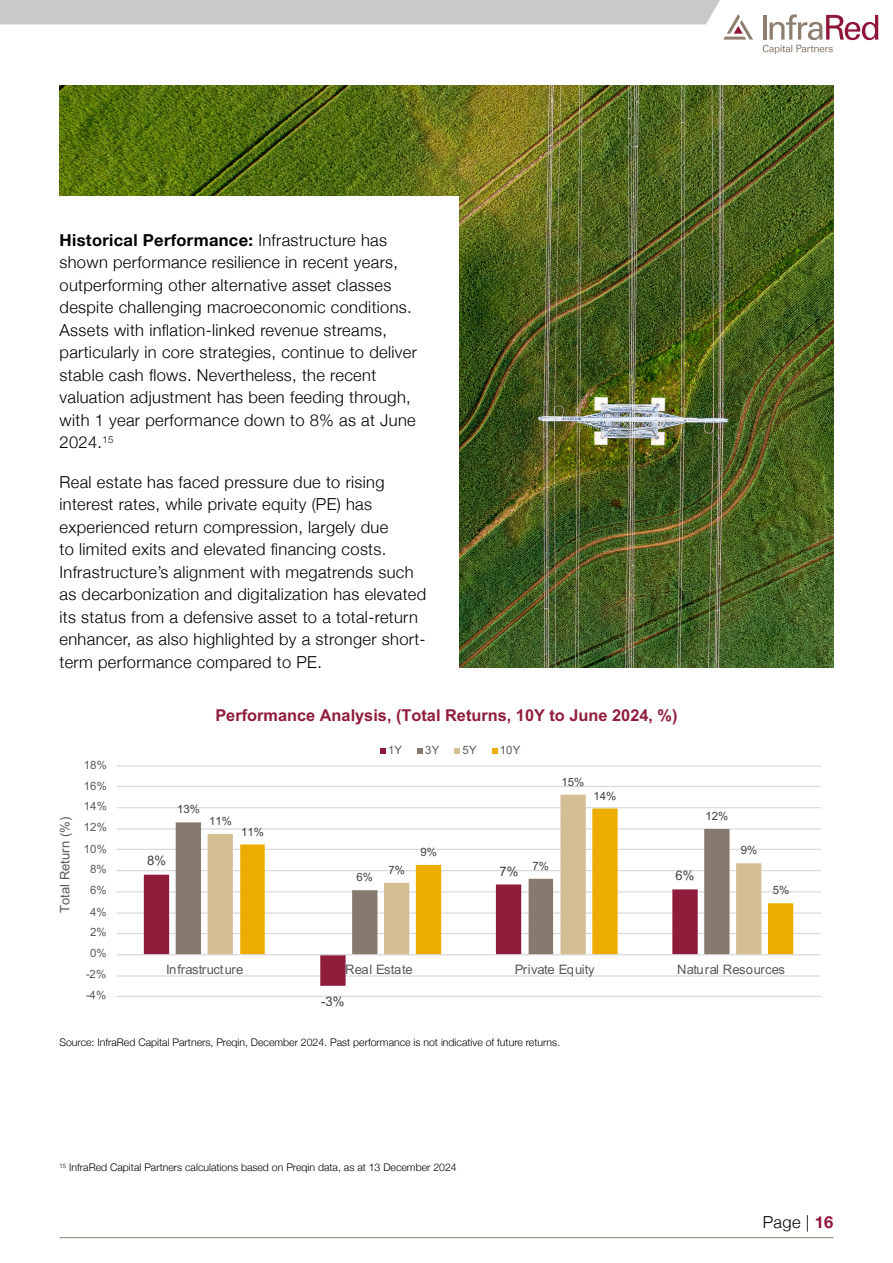
<style>
.page{position:relative;width:893px;height:1263px;background:#fff}
.page>*{position:absolute;margin:0;border:0;box-sizing:border-box;transform-origin:0 0}
.t1{font:300 16.5px/22.5px "Helvetica Neue";letter-spacing:.02em;color:#000}
.t2{font:700 16.35px "Arial";color:#901c3b}
.t3{font:13.05px "Arial";color:#595959}
.t4{font:13.05px "Arial";letter-spacing:-.03em;color:#595959}
.t5{font:13.05px "Arial";color:#404040}
.t6{font:11.4px "Arial";letter-spacing:.015em;color:#595959}
.t7{font:11.4px "Arial";color:#404040}
.t8{font:300 10.5px "Helvetica Neue";color:#000}
.s1{font-weight:700}
.s2{font-weight:700;color:#8f1539}
</style>
<div class="page">
<img style="left:60px;top:85px;width:773px;height:583px">
<div style="left:33px;top:196px;width:426px;height:520px;background:#fff"></div>
<svg style="left:117px;top:748px;width:704px;height:249px"></svg>
<svg style="left:763px;top:14px;width:115px;height:40px"></svg>
<svg style="left:0;top:0;width:753px;height:40px"></svg>
<hr style="left:60px;top:1237px;width:773px;height:1px;background:#8d7e70">
<p class="t1" style="left:60px;top:227px;width:359px"><span class="s1">Historical Performance:</span> Infrastructure has shown performance resilience in recent years, outperforming other alternative asset classes despite challenging macroeconomic conditions.<br>Assets with inflation-linked revenue streams, particularly in core strategies, continue to deliver stable cash flows. Nevertheless, the recent valuation adjustment has been feeding through, with 1 year performance down to 8% as at June 2024.<sup>15</sup></p>
<p class="t1" style="left:60px;top:469px;width:368px">Real estate has faced pressure due to rising interest rates, while private equity (PE) has experienced return compression, largely due<br>to limited exits and elevated financing costs.<br>Infrastructure’s alignment with megatrends such as decarbonization and digitalization has elevated its status from a defensive asset to a total-return enhancer, as also highlighted by a stronger short&shy;term performance compared to PE.</p>
<p class="t3" style="left:56px;top:913px;width:98px;rotate:-90deg">Total Return (%)</p>
<p class="t6" style="left:84px;top:757px;width:25px">18%</p>
<p class="t6" style="left:84px;top:778px;width:25px">16%</p>
<p class="t6" style="left:84px;top:798px;width:25px">14%</p>
<p class="t6" style="left:84px;top:819px;width:25px">12%</p>
<p class="t6" style="left:84px;top:841px;width:25px">10%</p>
<p class="t6" style="left:90px;top:861px;width:18px">8%</p>
<p class="t6" style="left:90px;top:882px;width:18px">6%</p>
<p class="t6" style="left:90px;top:904px;width:18px">4%</p>
<p class="t6" style="left:90px;top:924px;width:18px">2%</p>
<p class="t6" style="left:90px;top:945px;width:18px">0%</p>
<p class="t6" style="left:86px;top:966px;width:21px">-2%</p>
<p class="t6" style="left:86px;top:987px;width:21px">-4%</p>
<p class="t2" style="left:215px;top:704px;width:464px">Performance Analysis, (Total Returns, 10Y to June 2024, %)</p>
<p class="t6" style="left:388px;top:742px;width:16px">1Y</p>
<p class="t6" style="left:425px;top:742px;width:16px">3Y</p>
<p class="t6" style="left:462px;top:742px;width:16px">5Y</p>
<p class="t6" style="left:500px;top:742px;width:22px">10Y</p>
<p class="t5" style="left:147px;top:851px;width:20px">8%</p>
<p class="t7" style="left:177px;top:801px;width:24px">13%</p>
<p class="t7" style="left:209px;top:813px;width:24px">11%</p>
<p class="t7" style="left:241px;top:824px;width:24px">11%</p>
<p class="t7" style="left:356px;top:869px;width:18px">6%</p>
<p class="t7" style="left:388px;top:862px;width:18px">7%</p>
<p class="t7" style="left:420px;top:844px;width:18px">9%</p>
<p class="t7" style="left:561px;top:774px;width:24px">15%</p>
<p class="t7" style="left:593px;top:788px;width:24px">14%</p>
<p class="t7" style="left:705px;top:808px;width:24px">12%</p>
<p class="t7" style="left:533px;top:858px;width:18px">7%</p>
<p class="t5" style="left:499px;top:862px;width:20px">7%</p>
<p class="t5" style="left:676px;top:867px;width:20px">6%</p>
<p class="t7" style="left:741px;top:842px;width:18px">9%</p>
<p class="t7" style="left:773px;top:882px;width:18px">5%</p>
<p class="t3" style="left:166px;top:961px;width:79px">Infrastructure</p>
<p class="t3" style="left:345px;top:961px;width:69px">Real Estate</p>
<p class="t4" style="left:515px;top:961px;width:82px">Private Equity</p>
<p class="t3" style="left:677px;top:961px;width:109px">Natural Resources</p>
<p class="t5" style="left:321px;top:993px;width:25px">-3%</p>
<p class="t8" style="left:60px;top:1033px;width:502px">Source: InfraRed Capital Partners, Preqin, December 2024. Past performance is not indicative of future returns.</p>
<p class="t8" style="left:60px;top:1159px;width:399px"><sup>15</sup> InfraRed Capital Partners calculations based on Preqin data, as at 13 December 2024</p>
<p class="t1" style="left:763px;top:1209px;width:72px">Page | <span class="s2">16</span></p>
</div>
